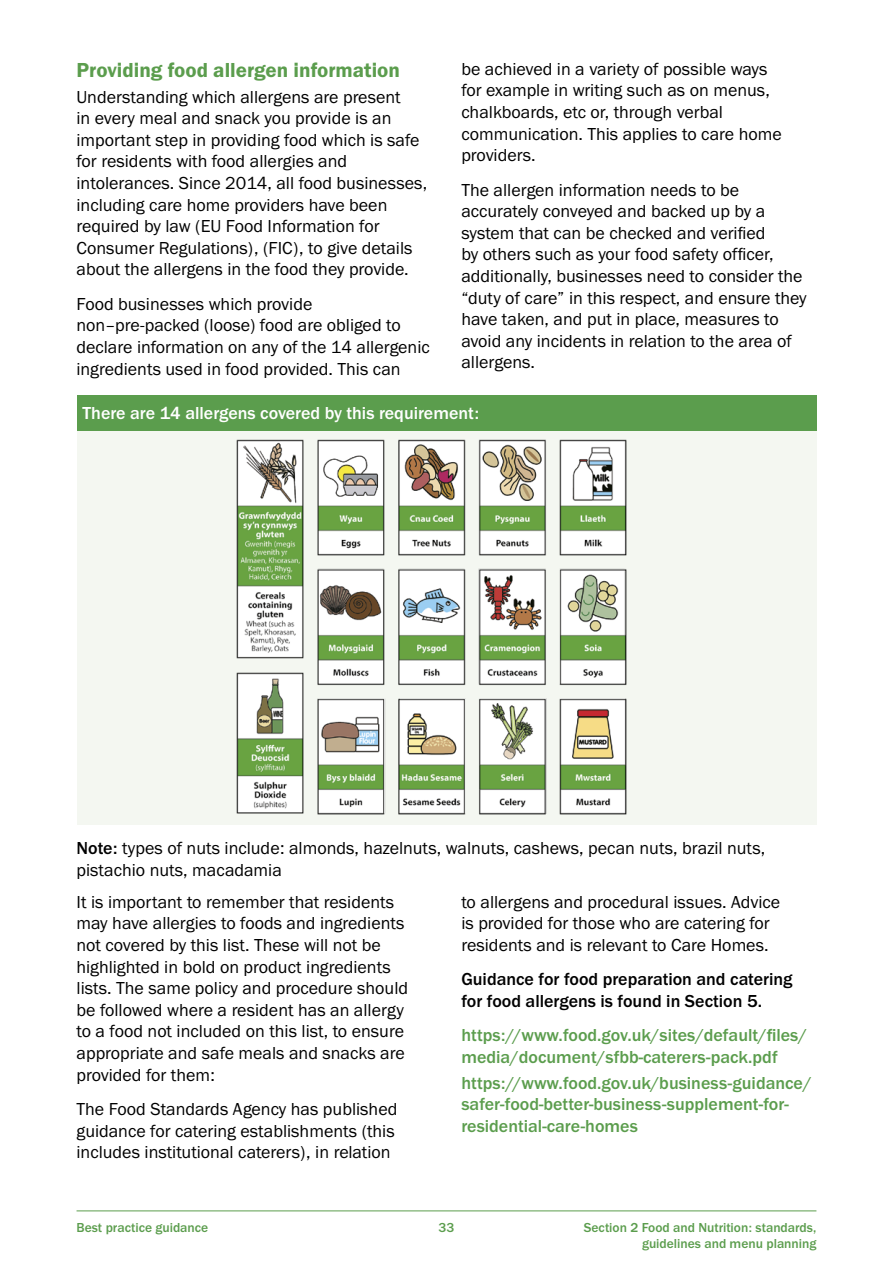
<style>
.page{position:relative;width:893px;height:1263px;background:#fff}
.page>*{position:absolute;margin:0;border:0;box-sizing:border-box;transform-origin:0 0}
.H4_Sub_sub_heads{font:21px "Franklin Gothic URW Dem";color:#5b9d4d}
.Text{font:18px/21.6px "Franklin Gothic URW Boo";color:#000}
.Text-2{font:500 18px/21.6px "Franklin Gothic URW";color:#5b9d4d}
.Text-3{font:500 18px/21.6px "Franklin Gothic URW";color:#000}
.H4_Chart___Figure{font:500 18px "Franklin Gothic URW";color:#fff}
.t1{font:500 13.5px/16.2px "Franklin Gothic URW";color:#5b9d4d;text-align:right}
.s1{font-family:"Franklin Gothic URW";font-weight:500}
</style>
<div class="page">
<hr style="left:77px;top:1210px;width:739px;height:1px;background:#5b9d4d">
<div style="left:77px;top:431px;width:739px;height:394px;background:#f4f7f1"></div>
<img style="left:236px;top:439px;width:391px;height:375px">
<div style="left:77px;top:395px;width:739px;height:36px;background:#5b9d4d"></div>
<p class="H4_Sub_sub_heads" style="left:77px;top:57px;width:325px">Providing food allergen information</p>
<p class="Text" style="left:77px;top:85px;width:352px">Understanding which allergens are present<br>in every meal and snack you provide is an important step in providing food which is safe for residents with food allergies and intolerances. Since 2014, all food businesses, including care home providers have been required by law (EU Food Information for Consumer Regulations), (FIC), to give details about the allergens in the food they provide.</p>
<p class="Text" style="left:77px;top:293px;width:355px">Food businesses which provide non–pre-packed (loose) food are obliged to declare information on any of the 14 allergenic ingredients used in food provided. This can</p>
<p class="Text" style="left:461px;top:58px;width:322px">be achieved in a variety of possible ways for example in writing such as on menus, chalkboards, etc or, through verbal communication. This applies to care home providers.</p>
<p class="Text" style="left:461px;top:178px;width:347px">The allergen information needs to be accurately conveyed and backed up by a system that can be checked and verified<br>by others such as your food safety officer, additionally, businesses need to consider the “duty of care” in this respect, and ensure they have taken, and put in place, measures to avoid any incidents in relation to the area of allergens.</p>
<p class="H4_Chart___Figure" style="left:83px;top:402px;width:398px">There are 14 allergens covered by this requirement:</p>
<p class="Text" style="left:77px;top:837px;width:690px"><span class="s1">Note:</span> types of nuts include: almonds, hazelnuts, walnuts, cashews, pecan nuts, brazil nuts, pistachio nuts, macadamia</p>
<p class="Text" style="left:77px;top:891px;width:333px">It is important to remember that residents may have allergies to foods and ingredients not covered by this list. These will not be highlighted in bold on product ingredients lists. The same policy and procedure should be followed where a resident has an allergy to a food not included on this list, to ensure appropriate and safe meals and snacks are provided for them:</p>
<p class="Text" style="left:77px;top:1098px;width:322px">The Food Standards Agency has published guidance for catering establishments (this includes institutional caterers), in relation</p>
<p class="Text" style="left:461px;top:891px;width:320px">to allergens and procedural issues. Advice is provided for those who are catering for residents and is relevant to Care Homes.</p>
<p class="Text-3" style="left:461px;top:968px;width:333px">Guidance for food preparation and catering for food allergens is found in Section 5.</p>
<p class="Text-2" style="left:461px;top:1024px;width:347px">https://www.food.gov.uk/sites/default/files/ media/document/sfbb-caterers-pack.pdf</p>
<p class="Text-2" style="left:461px;top:1072px;width:352px">https://www.food.gov.uk/business-guidance/ safer-food-better-business-supplement-for&shy;residential-care-homes</p>
<p class="t1" style="left:77px;top:1219px;width:133px">Best practice guidance</p>
<p class="t1" style="left:584px;top:1219px;width:234px">Section 2 Food and Nutrition: standards, guidelines and menu planning</p>
<p class="t1" style="left:439px;top:1219px;width:17px">33</p>
</div>
